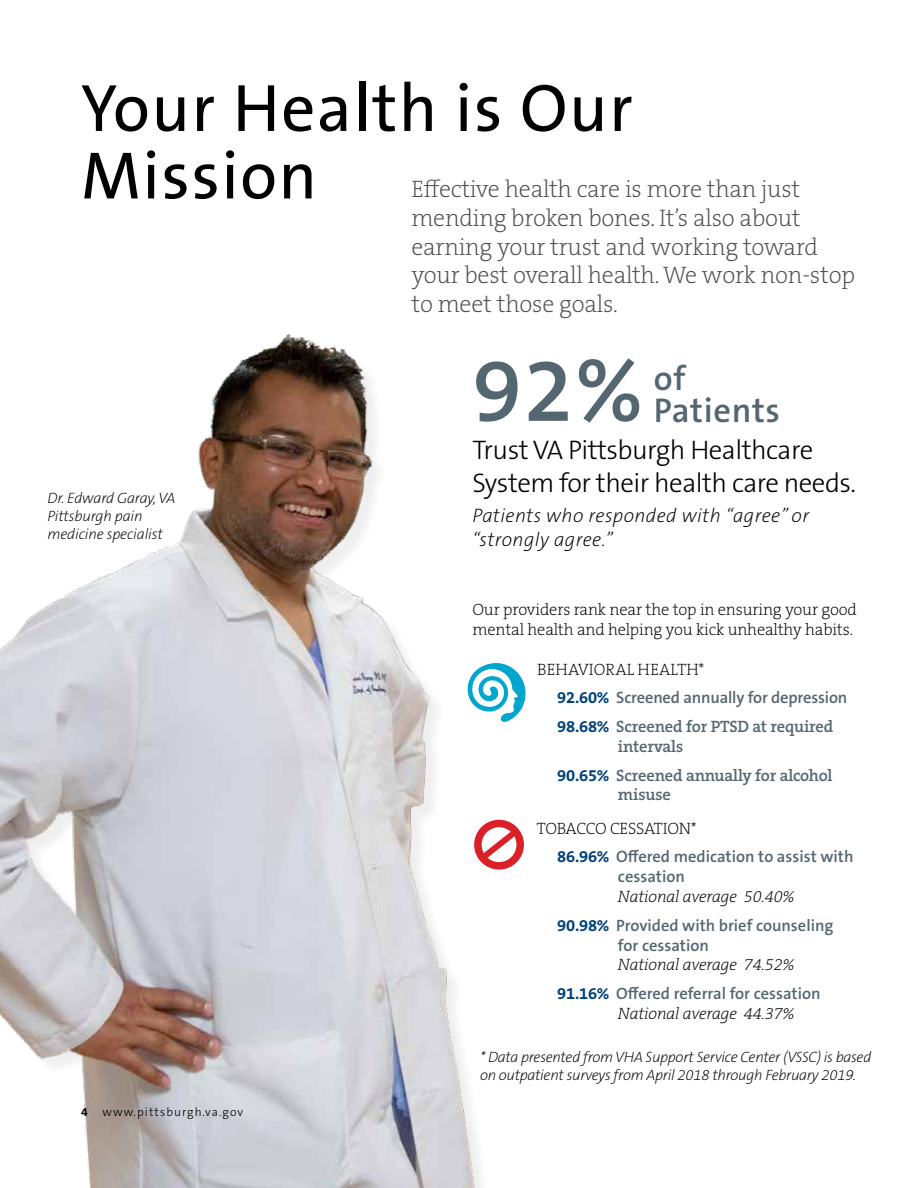
<style>
.page{position:relative;width:918px;height:1188px;background:#fff}
.page>*{position:absolute;margin:0;border:0;box-sizing:border-box;transform-origin:0 0}
.t1{font:600 90px "The Sans B W6";color:#546670}
.t2{font:67.5px "The Sans B W5 Plain";letter-spacing:.02em;color:#000}
.t3{font:600 34.5px/31.5px "The Sans B W6";letter-spacing:.02em;color:#546670}
.t4{font:300 27px/33px "The Sans B W3";letter-spacing:-.02em;color:#000}
.t5{font:200 24px/28.8px "The Serif B W2";letter-spacing:-.01em;color:#4d4d4f}
.t6{font:italic 200 19.5px/24px "The Sans B W2";letter-spacing:.02em;color:#000}
.t7{font:600 16.5px/19.8px "The Sans B W6";color:#546670}
.t8{font:200 16.5px/19.8px "The Serif B W2";letter-spacing:-.01em;color:#000}
.t9{font:600 16.5px/28.7px "The Serif B W6";letter-spacing:-.01em;color:#546670}
.t10{font:italic 200 15px/18px "The Sans B W2";letter-spacing:-.02em;color:#000}
.t11{font:300 12px "The Sans B W3";letter-spacing:.09em;color:#000}
.s1{font-family:"The Sans B W7";font-weight:700}
.s2{font-family:"The Serif B W2";font-weight:200;color:#000}
.s3{font-family:"The Serif B W7";font-weight:700;color:#00427a}
.s4{font-family:"The Serif B W6"}
.s5{font-family:"The Serif B W6";font-weight:600;color:#546670}
.s6{font-family:"The Serif B W2";font-weight:200;font-style:italic;color:#000}
</style>
<div class="page">
<img style="left:0;top:334px;width:507px;height:854px">
<svg style="left:464px;top:663px;width:62px;height:62px"></svg>
<div style="left:474px;top:820px;width:50px;height:50px;border:8px solid #da2128;border-radius:50%"></div>
<svg style="left:474px;top:825px;width:48px;height:41px"></svg>
<h1 class="t2" style="left:81px;top:65px;width:553px">Your Health is Our</h1>
<h1 class="t2" style="left:81px;top:132px;width:238px">Mission</h1>
<p class="t10" style="left:48px;top:489px;width:129px">Dr. Edward Garay, VA<br>Pittsburgh pain medicine specialist</p>
<p class="t11" style="left:81px;top:1104px;width:164px"><span class="s1">4</span> www.pittsburgh.va.gov</p>
<p class="t5" style="left:411px;top:175px;width:445px">Efective health care is more than just mending broken bones. It’s also about earning your trust and working toward your best overall health. We work non-stop to meet those goals.</p>
<p class="t1" style="left:472px;top:333px;width:172px">92%</p>
<p class="t3" style="left:654px;top:363px;width:128px">of<br>Patients</p>
<p class="t4" style="left:472px;top:433px;width:385px">Trust VA Pittsburgh Healthcare<br>System for their health care needs.</p>
<p class="t6" style="left:473px;top:504px;width:338px">Patients who responded with “agree” or “strongly agree.”</p>
<p class="t8" style="left:472px;top:600px;width:386px">Our providers rank near the top in ensuring your good mental health and helping you kick unhealthy habits.</p>
<p class="t7" style="left:557px;top:655px;width:292px;line-height:28.7px;text-indent:-20px"><span class="s2">BEHAVIORAL HEALTH*<br></span><span class="s3">92.60%</span> Screened annually for depression<br><span class="s3">98.68%</span> <span class="s4">Screened for PTSD at required</span></p>
<p class="t9" style="left:557px;top:732px;width:277px;text-indent:61px">intervals<br><span class="s3">90.65%</span> Screened annually for alcohol</p>
<p class="t8" style="left:537px;top:778px;width:161px;line-height:33.3px;text-indent:81px"><span class="s5">misuse<br></span>TOBACCO CESSATION*</p>
<p class="t7" style="left:618px;top:847px;width:237px;text-indent:-61px"><span class="s3">86.96%</span> Ofered medication to assist with cessation<br><span class="s6">National average 50.40%</span></p>
<p class="t7" style="left:618px;top:915px;width:217px;text-indent:-61px"><span class="s3">90.98%</span> Provided with brief counseling for cessation<br><span class="s6">National average 74.52%</span></p>
<p class="t7" style="left:618px;top:984px;width:204px;text-indent:-61px"><span class="s3">91.16%</span> Ofered referral for cessation<br><span class="s6">National average 44.37%</span></p>
<p class="t10" style="left:480px;top:1049px;width:393px">* Data presented from VHA Support Service Center (VSSC) is based on outpatient surveys from April 2018 through February 2019.</p>
</div>
